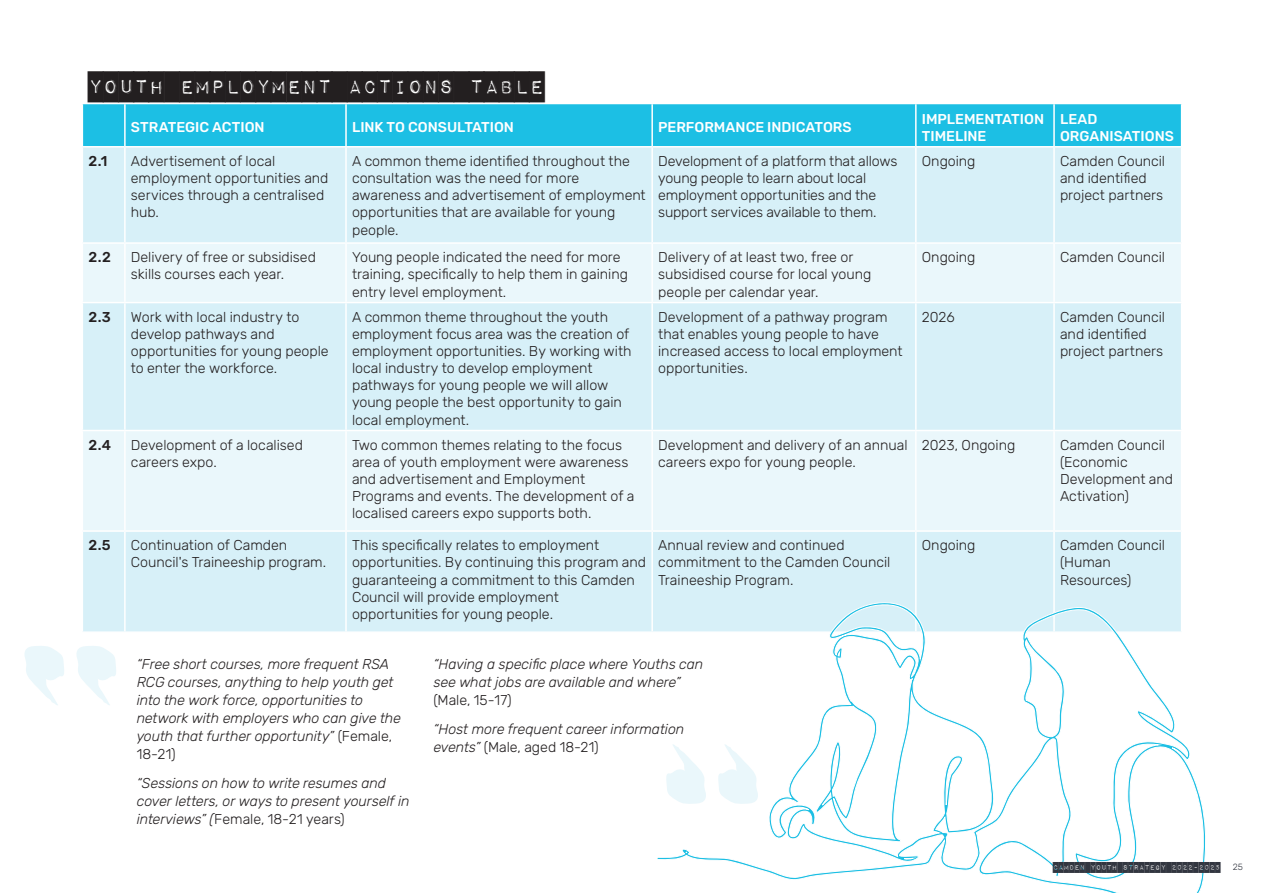
<style>
.page{position:relative;width:1263px;height:893px;background:#fff}
.page>*{position:absolute;margin:0;border:0;box-sizing:border-box;transform-origin:0 0}
.Headings{font:25.5px "Impact Label";letter-spacing:.005em;color:#231f20}
.Body_copy{font:300 14.25px/17.1px "Rubik";letter-spacing:-.005em;color:#231f20}
.Body_copy-2{font:italic 300 14.25px/18px "Rubik";letter-spacing:-.005em;color:#231f20}
.Body_copy-3{font:500 14.25px/17.1px "Rubik";color:#fff}
.Body_copy-4{font:500 14.25px "Rubik";color:#231f20}
.t1{font:9px "Impact Label";color:#323640}
.t2{font:300 9px "Rubik";color:#323640}
.s1{font-style:normal}
</style>
<div class="page">
<div style="left:83px;top:104px;width:1098px;height:42px;background:#1cbfe4"></div>
<div style="left:83px;top:148px;width:1098px;height:483px;background:#d7f0f8"></div>
<svg style="left:83px;top:244px;width:1098px;height:286px;background:#e1f3f9"></svg>
<hr style="left:915px;top:104px;width:1px;height:42px;background:#fff">
<hr style="left:1053px;top:104px;width:2px;height:42px;background:#fff">
<hr style="left:915px;top:148px;width:1px;height:94px;background:#fff">
<hr style="left:1053px;top:148px;width:2px;height:94px;background:#fff">
<hr style="left:652px;top:242px;width:264px;height:2px;background:#fff">
<hr style="left:916px;top:242px;width:138px;height:2px;background:#fff">
<hr style="left:915px;top:244px;width:1px;height:58px;background:#fff">
<hr style="left:1054px;top:242px;width:128px;height:2px;background:#fff">
<hr style="left:1053px;top:244px;width:2px;height:58px;background:#fff">
<hr style="left:652px;top:302px;width:264px;height:1px;background:#fff">
<hr style="left:916px;top:302px;width:138px;height:1px;background:#fff">
<hr style="left:915px;top:303px;width:1px;height:127px;background:#fff">
<hr style="left:1054px;top:302px;width:128px;height:1px;background:#fff">
<hr style="left:1053px;top:303px;width:2px;height:127px;background:#fff">
<hr style="left:652px;top:430px;width:264px;height:1px;background:#fff">
<hr style="left:916px;top:430px;width:138px;height:1px;background:#fff">
<hr style="left:915px;top:431px;width:1px;height:99px;background:#fff">
<hr style="left:1054px;top:430px;width:128px;height:1px;background:#fff">
<hr style="left:1053px;top:431px;width:2px;height:99px;background:#fff">
<hr style="left:652px;top:530px;width:264px;height:2px;background:#fff">
<hr style="left:916px;top:530px;width:138px;height:2px;background:#fff">
<hr style="left:915px;top:532px;width:1px;height:99px;background:#fff">
<hr style="left:1054px;top:530px;width:128px;height:2px;background:#fff">
<hr style="left:1053px;top:532px;width:2px;height:99px;background:#fff">
<hr style="left:124px;top:104px;width:2px;height:42px;background:#fff">
<hr style="left:124px;top:148px;width:2px;height:94px;background:#fff">
<hr style="left:82px;top:242px;width:43px;height:2px;background:#fff">
<hr style="left:125px;top:242px;width:221px;height:2px;background:#fff">
<hr style="left:124px;top:244px;width:2px;height:58px;background:#fff">
<hr style="left:82px;top:302px;width:43px;height:1px;background:#fff">
<hr style="left:125px;top:302px;width:221px;height:1px;background:#fff">
<hr style="left:124px;top:303px;width:2px;height:127px;background:#fff">
<hr style="left:82px;top:430px;width:43px;height:1px;background:#fff">
<hr style="left:125px;top:430px;width:221px;height:1px;background:#fff">
<hr style="left:124px;top:431px;width:2px;height:99px;background:#fff">
<hr style="left:82px;top:530px;width:43px;height:2px;background:#fff">
<hr style="left:125px;top:530px;width:221px;height:2px;background:#fff">
<hr style="left:124px;top:532px;width:2px;height:99px;background:#fff">
<hr style="left:345px;top:104px;width:2px;height:42px;background:#fff">
<hr style="left:651px;top:104px;width:2px;height:42px;background:#fff">
<hr style="left:345px;top:148px;width:2px;height:94px;background:#fff">
<hr style="left:651px;top:148px;width:2px;height:94px;background:#fff">
<hr style="left:346px;top:242px;width:306px;height:2px;background:#fff">
<hr style="left:345px;top:244px;width:2px;height:58px;background:#fff">
<hr style="left:651px;top:244px;width:2px;height:58px;background:#fff">
<hr style="left:346px;top:302px;width:306px;height:1px;background:#fff">
<hr style="left:345px;top:303px;width:2px;height:127px;background:#fff">
<hr style="left:651px;top:303px;width:2px;height:127px;background:#fff">
<hr style="left:346px;top:430px;width:306px;height:1px;background:#fff">
<hr style="left:345px;top:431px;width:2px;height:99px;background:#fff">
<hr style="left:651px;top:431px;width:2px;height:99px;background:#fff">
<hr style="left:346px;top:530px;width:306px;height:2px;background:#fff">
<hr style="left:345px;top:532px;width:2px;height:99px;background:#fff">
<hr style="left:651px;top:532px;width:2px;height:99px;background:#fff">
<svg style="left:656px;top:596px;width:550px;height:297px"></svg>
<svg style="left:76px;top:646px;width:40px;height:59px"></svg>
<svg style="left:24px;top:646px;width:40px;height:59px"></svg>
<svg style="left:665px;top:744px;width:42px;height:60px"></svg>
<svg style="left:717px;top:744px;width:42px;height:60px"></svg>
<p class="Headings" style="left:88px;top:71px;width:458px">YOUTH EMPLOYMENT ACTIONS TABLE</p>
<p class="Body_copy-3" style="left:131px;top:119px;width:135px">STRATEGIC ACTION</p>
<p class="Body_copy-3" style="left:352px;top:119px;width:163px">LINK TO CONSULTATION</p>
<p class="Body_copy-3" style="left:658px;top:119px;width:195px">PERFORMANCE INDICATORS</p>
<p class="Body_copy-3" style="left:922px;top:111px;width:124px">IMPLEMENTATION<br>TIMELINE</p>
<p class="Body_copy-3" style="left:1060px;top:111px;width:115px">LEAD<br>ORGANISATIONS</p>
<p class="Body_copy-4" style="left:88px;top:153px;width:20px">2.1</p>
<p class="Body_copy" style="left:131px;top:153px;width:199px">Advertisement of local employment opportunities and services through a centralised hub.</p>
<p class="Body_copy" style="left:352px;top:153px;width:295px">A common theme identified throughout the consultation was the need for more awareness and advertisement of employment opportunities that are available for young people.</p>
<p class="Body_copy" style="left:658px;top:153px;width:241px">Development of a platform that allows young people to learn about local employment opportunities and the support services available to them.</p>
<p class="Body_copy" style="left:922px;top:153px;width:55px">Ongoing</p>
<p class="Body_copy" style="left:1060px;top:153px;width:107px">Camden Council and identified project partners</p>
<p class="Body_copy-4" style="left:88px;top:249px;width:24px">2.2</p>
<p class="Body_copy" style="left:131px;top:249px;width:187px">Delivery of free or subsidised skills courses each year.</p>
<p class="Body_copy" style="left:352px;top:249px;width:277px">Young people indicated the need for more training, specifically to help them in gaining entry level employment.</p>
<p class="Body_copy" style="left:658px;top:249px;width:215px">Delivery of at least two, free or subsidised course for local young people per calendar year.</p>
<p class="Body_copy" style="left:922px;top:249px;width:55px">Ongoing</p>
<p class="Body_copy" style="left:1060px;top:249px;width:107px">Camden Council</p>
<p class="Body_copy-4" style="left:88px;top:309px;width:24px">2.3</p>
<p class="Body_copy" style="left:131px;top:309px;width:199px">Work with local industry to develop pathways and opportunities for young people to enter the workforce.</p>
<p class="Body_copy" style="left:352px;top:309px;width:281px">A common theme throughout the youth employment focus area was the creation of employment opportunities. By working with local industry to develop employment pathways for young people we will allow young people the best opportunity to gain local employment.</p>
<p class="Body_copy" style="left:658px;top:309px;width:246px">Development of a pathway program that enables young people to have increased access to local employment opportunities.</p>
<p class="Body_copy" style="left:922px;top:309px;width:34px">2026</p>
<p class="Body_copy" style="left:1060px;top:309px;width:107px">Camden Council and identified project partners</p>
<p class="Body_copy-4" style="left:88px;top:437px;width:24px">2.4</p>
<p class="Body_copy" style="left:131px;top:437px;width:174px">Development of a localised careers expo.</p>
<p class="Body_copy" style="left:352px;top:437px;width:284px">Two common themes relating to the focus area of youth employment were awareness and advertisement and Employment Programs and events. The development of a localised careers expo supports both.</p>
<p class="Body_copy" style="left:658px;top:437px;width:251px">Development and delivery of an annual careers expo for young people.</p>
<p class="Body_copy" style="left:922px;top:437px;width:95px">2023, Ongoing</p>
<p class="Body_copy" style="left:1060px;top:437px;width:115px">Camden Council (Economic<br>Development and<br>Activation)</p>
<p class="Body_copy-4" style="left:88px;top:537px;width:24px">2.5</p>
<p class="Body_copy" style="left:131px;top:537px;width:197px">Continuation of Camden<br>Council's Traineeship program.</p>
<p class="Body_copy" style="left:352px;top:537px;width:296px">This specifically relates to employment opportunities. By continuing this program and guaranteeing a commitment to this Camden Council will provide employment opportunities for young people.</p>
<p class="Body_copy" style="left:658px;top:537px;width:234px">Annual review and continued commitment to the Camden Council<br>Traineeship Program.</p>
<p class="Body_copy" style="left:922px;top:537px;width:55px">Ongoing</p>
<p class="Body_copy" style="left:1060px;top:537px;width:107px">Camden Council (Human<br>Resources)</p>
<p class="Body_copy-2" style="left:137px;top:655px;width:266px">“Free short courses, more frequent RSA RCG courses, anything to help youth get into the work force, opportunities to network with employers who can give the youth that further opportunity” <span class="s1">(Female, 18-21)</span></p>
<p class="Body_copy-2" style="left:137px;top:774px;width:274px">“Sessions on how to write resumes and cover letters, or ways to present yourself in interviews” (<span class="s1">Female, 18-21 years)</span></p>
<p class="Body_copy-2" style="left:433px;top:655px;width:271px">“Having a specific place where Youths can see what jobs are available and where” <span class="s1">(Male, 15-17)</span></p>
<p class="Body_copy-2" style="left:433px;top:720px;width:252px">“Host more frequent career information events” <span class="s1">(Male, aged 18-21)</span></p>
<p class="t1" style="left:1053px;top:862px;width:169px">CAMDEN YOUTH STRATEGY 2022-2025</p>
<p class="t2" style="left:1233px;top:862px;width:12px">25</p>
</div>
